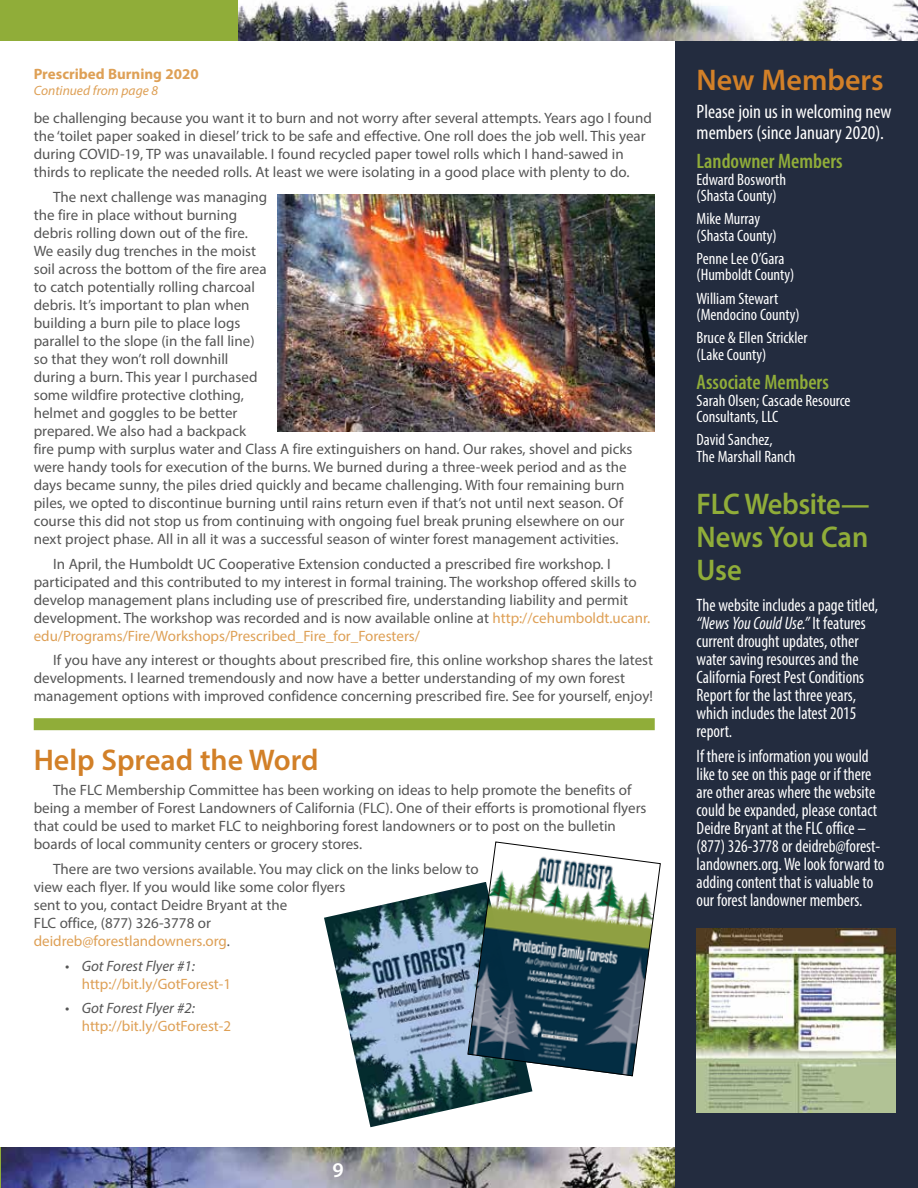
<style>
.page{position:relative;width:918px;height:1188px;background:#fff}
.page>*{position:absolute;margin:0;border:0;box-sizing:border-box;transform-origin:0 0}
.t1{font:600 30px "Myriad Pro";color:#d28028}
.t2{font:600 30px/33px "Myriad Pro";letter-spacing:-.015em;color:#90ad39;text-align:justify;scale:.95 1}
.t3{font:600 condensed 21px "Myriad Pro";color:#90ad39}
.t4{font:600 21px "Myriad Pro";color:#fff}
.t5{font:condensed 19.5px/21px "Myriad Pro";color:#fff}
.t6{font:condensed 18px/18px "Myriad Pro";color:#fff;scale:.95 1}
.t7{font:condensed 16.5px/16.5px "Myriad Pro";color:#fff}
.t8{font:15px/18px "Myriad Pro";color:#555}
.t9{font:15px "Myriad Pro";color:#dea056}
.t10{font:italic 15px "Myriad Pro";color:#555}
.t11{font:700 15px "Myriad Pro";color:#dea056}
.t12{font:italic 13.5px "Myriad Pro";color:#dea056}
.s1{color:#dea056}
.s2{font-style:italic}
</style>
<div class="page">
<img style="left:1px;top:1148px;width:674px;height:40px">
<hr style="left:0;top:1148px;width:1px;height:40px;background:#90ad39">
<div style="left:675px;top:0;width:243px;height:1188px;background:#232c3f"></div>
<img style="left:237px;top:0;width:681px;height:40px">
<div style="left:0;top:0;width:237px;height:40px;background:#90ad39"></div>
<img style="left:697px;top:929px;width:198px;height:183px">
<img style="left:278px;top:194px;width:377px;height:238px">
<img style="left:324px;top:886px;width:208px;height:241px">
<svg style="left:467px;top:841px;width:194px;height:235px"></svg>
<div style="left:34px;top:718px;width:621px;height:12px;background:#90ad39"></div>
<p class="t11" style="left:34px;top:64px;width:166px">Prescribed Burning 2020</p>
<p class="t12" style="left:34px;top:82px;width:126px">Continued from page 8</p>
<p class="t8" style="left:34px;top:109px;width:620px">be challenging because you want it to burn and not worry after several attempts. Years ago I found the ‘toilet paper soaked in diesel’ trick to be safe and effective. One roll does the job well. This year during COVID-19, TP was unavailable. I found recycled paper towel rolls which I hand-sawed in thirds to replicate the needed rolls. At least we were isolating in a good place with plenty to do.</p>
<p class="t8" style="left:34px;top:187px;width:600px;text-indent:20px">The next challenge was managing<br>the fire in place without burning<br>debris rolling down out of the fire.<br>We easily dug trenches in the moist<br>soil across the bottom of the fire area<br>to catch potentially rolling charcoal<br>debris. It’s important to plan when<br>building a burn pile to place logs<br>parallel to the slope (in the fall line)<br>so that they won’t roll downhill<br>during a burn. This year I purchased<br>some wildfire protective clothing,<br>helmet and goggles to be better<br>prepared. We also had a backpack<br>fire pump with surplus water and Class A fire extinguishers on hand. Our rakes, shovel and picks were handy tools for execution of the burns. We burned during a three-week period and as the days became sunny, the piles dried quickly and became challenging. With four remaining burn piles, we opted to discontinue burning until rains return even if that’s not until next season. Of course this did not stop us from continuing with ongoing fuel break pruning elsewhere on our next project phase. All in all it was a successful season of winter forest management activities.</p>
<p class="t8" style="left:34px;top:554px;width:618px;text-indent:20px">In April, the Humboldt UC Cooperative Extension conducted a prescribed fire workshop. I participated and this contributed to my interest in formal training. The workshop offered skills to develop management plans including use of prescribed fire, understanding liability and permit development. The workshop was recorded and is now available online at <span class="s1">http://cehumboldt.ucanr. edu/Programs/Fire/Workshops/Prescribed_Fire_for_Foresters/</span></p>
<p class="t8" style="left:34px;top:651px;width:621px;text-indent:20px">If you have any interest or thoughts about prescribed fire, this online workshop shares the latest developments. I learned tremendously and now have a better understanding of my own forest management options with improved confidence concerning prescribed fire. See for yourself, enjoy!</p>
<h1 class="t1" style="left:34px;top:741px;width:286px">Help Spread the Word</h1>
<p class="t8" style="left:34px;top:781px;width:614px;text-indent:20px">The FLC Membership Committee has been working on ideas to help promote the benefits of being a member of Forest Landowners of California (FLC). One of their efforts is promotional flyers that could be used to market FLC to neighboring forest landowners or to post on the bulletin boards of local community centers or grocery stores.</p>
<p class="t8" style="left:34px;top:860px;width:446px;text-indent:20px">There are two versions available. You may click on the links below to view each flyer. If you would like some color flyers<br>sent to you, contact Deidre Bryant at the<br>FLC office, (877) 326-3778 or<br><span class="s1">deidreb@forestlandowners.org</span>.</p>
<p class="t10" style="left:65px;top:956px;width:131px">• Got Forest Flyer #1:</p>
<p class="t9" style="left:82px;top:974px;width:151px">http://bit.ly/GotForest-1</p>
<p class="t10" style="left:65px;top:999px;width:131px">• Got Forest Flyer #2:</p>
<p class="t9" style="left:82px;top:1017px;width:151px">http://bit.ly/GotForest-2</p>
<h1 class="t1" style="left:697px;top:61px;width:189px">New Members</h1>
<h3 class="t5" style="left:697px;top:101px;width:196px">Please join us in welcoming new members (since January 2020).</h3>
<h2 class="t3" style="left:697px;top:148px;width:148px">Landowner Members</h2>
<p class="t7" style="left:697px;top:171px;width:91px">Edward Bosworth (Shasta County)</p>
<p class="t7" style="left:697px;top:210px;width:82px">Mike Murray (Shasta County)</p>
<p class="t7" style="left:697px;top:250px;width:99px">Penne Lee O’Gara (Humboldt County)</p>
<p class="t7" style="left:697px;top:290px;width:105px">William Stewart (Mendocino County)</p>
<p class="t7" style="left:697px;top:330px;width:113px">Bruce &amp; Ellen Strickler (Lake County)</p>
<h2 class="t3" style="left:697px;top:369px;width:134px">Associate Members</h2>
<p class="t7" style="left:697px;top:392px;width:156px">Sarah Olsen; Cascade Resource<br>Consultants, LLC</p>
<p class="t7" style="left:697px;top:432px;width:100px">David Sanchez,<br>The Marshall Ranch</p>
<h1 class="t2" style="left:697px;top:487px;width:184px">FLC Website— News You Can Use</h1>
<p class="t6" style="left:697px;top:596px;width:193px">The website includes a page titled, <span class="s2">“News You Could Use.”</span> It features current drought updates, other water saving resources and the<br>California Forest Pest Conditions<br>Report for the last three years, which includes the latest 2015 report.</p>
<p class="t6" style="left:697px;top:747px;width:199px">If there is information you would like to see on this page or if there are other areas where the website could be expanded, please contact Deidre Bryant at the FLC office – (877) 326-3778 or deidreb@forest&shy;landowners.org. We look forward to adding content that is valuable to our forest landowner members.</p>
<h2 class="t4" style="left:332px;top:1156px;width:13px">9</h2>
</div>
